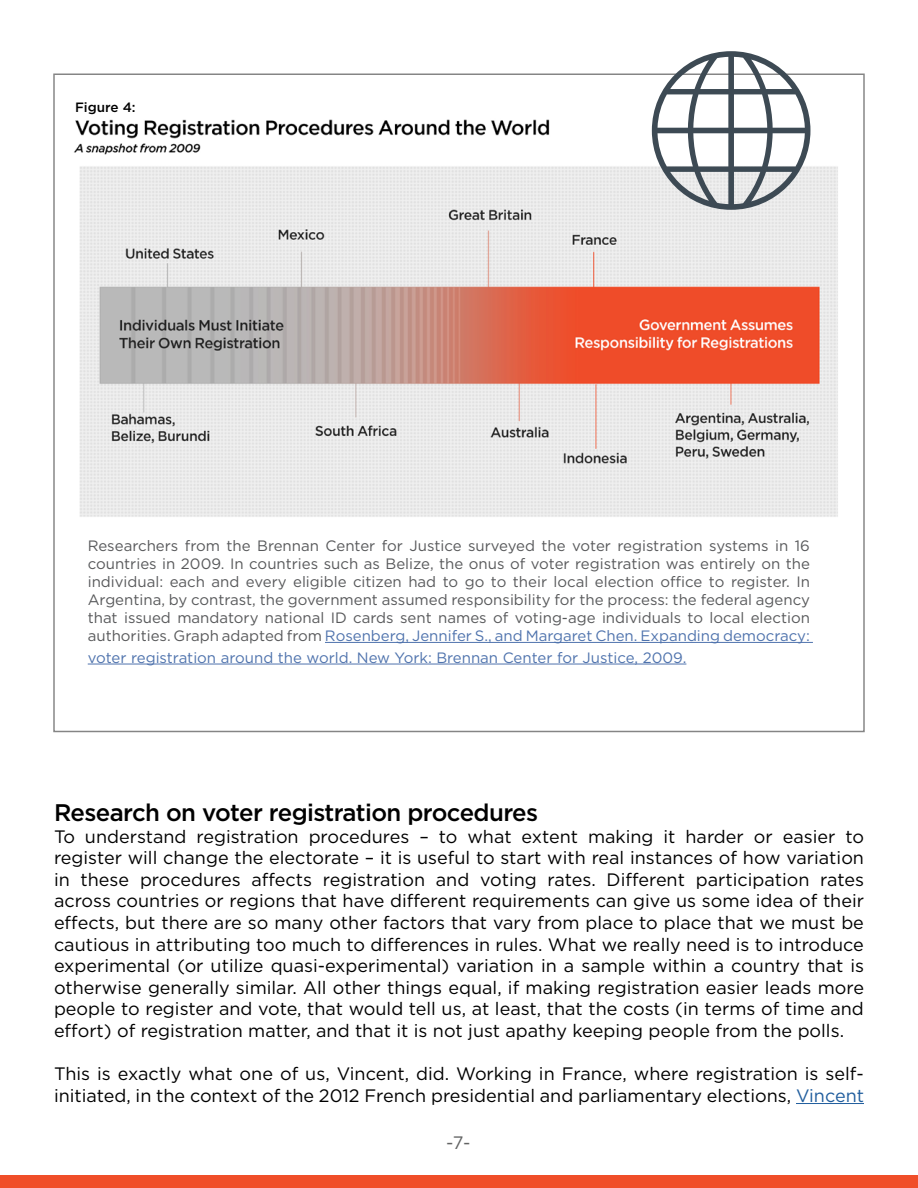
<style>
.page{position:relative;width:918px;height:1188px;background:#fff}
.page>*{position:absolute;margin:0;border:0;box-sizing:border-box;transform-origin:0 0}
.t1{font:500 24px "Gotham";letter-spacing:-.025em;color:#000}
.t2{font:18px/21.6px "Gotham";color:#000;text-align:justify}
.t3{font:18px "Gotham";color:#626363}
.t4{font:15px/18px "Gotham";color:#58595b;text-align:justify}
.t5{font:15px "Gotham";color:#4f73ad}
.t6{font:500 13.5px "Gotham";color:#000}
.s1{color:#4f73ad}
.s2{color:#215e9e}
</style>
<div class="page">
<hr style="left:325px;top:642px;width:488px;height:1px;background:#4f73ad">
<hr style="left:88px;top:664px;width:598px;height:1px;background:#4f73ad">
<hr style="left:796px;top:1103px;width:68px;height:1px;background:#215e9e">
<img style="left:74px;top:119px;width:764px;height:398px">
<div style="left:0;top:1175px;width:918px;height:13px;background:#f04e29"></div>
<svg style="left:652px;top:51px;width:158px;height:159px"></svg>
<p class="t6" style="left:75px;top:98px;width:62px">Figure 4:</p>
<p class="t4" style="left:88px;top:536px;width:724px">Researchers from the Brennan Center for Justice surveyed the voter registration systems in 16 countries in 2009. In countries such as Belize, the onus of voter registration was entirely on the individual: each and every eligible citizen had to go to their local election office to register. In Argentina, by contrast, the government assumed responsibility for the process: the federal agency that issued mandatory national ID cards sent names of voting-age individuals to local election authorities. Graph adapted from <span class="s1">Rosenberg, Jennifer S., and Margaret Chen. Expanding democracy:</span></p>
<p class="t5" style="left:88px;top:648px;width:600px">voter registration around the world. New York: Brennan Center for Justice, 2009.</p>
<h1 class="t1" style="left:54px;top:797px;width:486px">Research on voter registration procedures</h1>
<p class="t2" style="left:54px;top:825px;width:812px">To understand registration procedures – to what extent making it harder or easier to register will change the electorate – it is useful to start with real instances of how variation in these procedures affects registration and voting rates. Different participation rates across countries or regions that have different requirements can give us some idea of their effects, but there are so many other factors that vary from place to place that we must be cautious in attributing too much to differences in rules. What we really need is to introduce experimental (or utilize quasi-experimental) variation in a sample within a country that is otherwise generally similar. All other things equal, if making registration easier leads more people to register and vote, that would tell us, at least, that the costs (in terms of time and effort) of registration matter, and that it is not just apathy keeping people from the polls.</p>
<p class="t2" style="left:54px;top:1063px;width:812px">This is exactly what one of us, Vincent, did. Working in France, where registration is self&shy;initiated, in the context of the 2012 French presidential and parliamentary elections, <span class="s2">Vincent</span></p>
<p class="t3" style="left:446px;top:1131px;width:26px">-7-</p>
</div>
